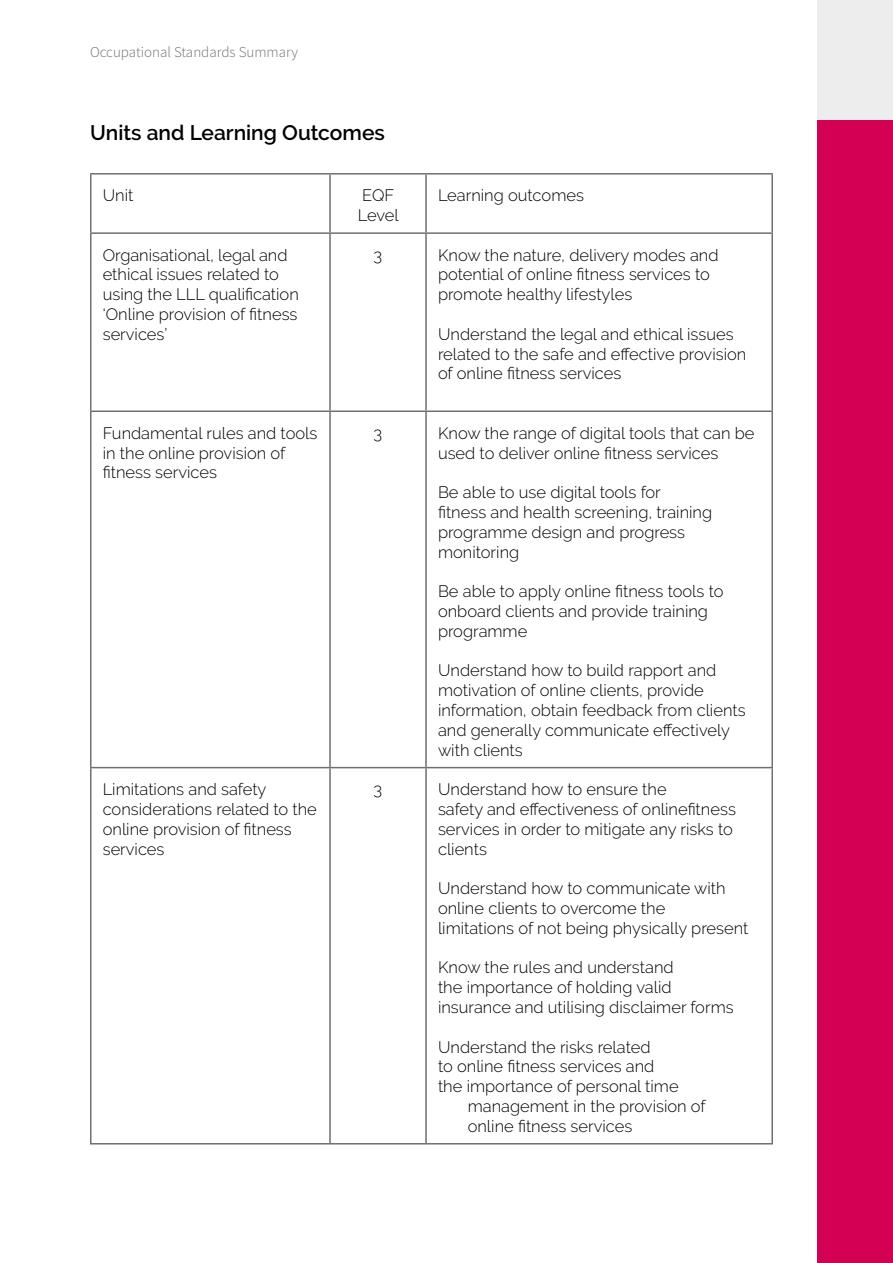
<style>
.page{position:relative;width:893px;height:1263px;background:#fff}
.page>*{position:absolute;margin:0;border:0;box-sizing:border-box;transform-origin:0 0}
.t1{font:600 21px "Raleway";color:#000}
.t2{font:300 16.5px/19.8px "Raleway";color:#000}
.t3{font:300 15px "Source Sans Pro";color:#706f6f}
</style>
<div class="page">
<div style="left:818px;top:120px;width:75px;height:1143px;background:#d40054"></div>
<div style="left:818px;top:0;width:75px;height:120px;background:#ededed"></div>
<hr style="left:90px;top:173px;width:240px;height:2px;background:#706f6f">
<hr style="left:90px;top:175px;width:2px;height:57px;background:#706f6f">
<hr style="left:330px;top:173px;width:96px;height:2px;background:#706f6f">
<hr style="left:329px;top:175px;width:2px;height:57px;background:#706f6f">
<hr style="left:426px;top:173px;width:347px;height:2px;background:#706f6f">
<hr style="left:425px;top:175px;width:2px;height:57px;background:#706f6f">
<hr style="left:771px;top:175px;width:2px;height:57px;background:#706f6f">
<hr style="left:90px;top:232px;width:240px;height:2px;background:#706f6f">
<hr style="left:90px;top:234px;width:2px;height:176px;background:#706f6f">
<hr style="left:330px;top:232px;width:96px;height:2px;background:#706f6f">
<hr style="left:329px;top:234px;width:2px;height:176px;background:#706f6f">
<hr style="left:426px;top:232px;width:347px;height:2px;background:#706f6f">
<hr style="left:425px;top:234px;width:2px;height:176px;background:#706f6f">
<hr style="left:771px;top:234px;width:2px;height:176px;background:#706f6f">
<hr style="left:90px;top:410px;width:240px;height:2px;background:#706f6f">
<hr style="left:90px;top:412px;width:2px;height:355px;background:#706f6f">
<hr style="left:330px;top:410px;width:96px;height:2px;background:#706f6f">
<hr style="left:329px;top:412px;width:2px;height:355px;background:#706f6f">
<hr style="left:426px;top:410px;width:347px;height:2px;background:#706f6f">
<hr style="left:425px;top:412px;width:2px;height:355px;background:#706f6f">
<hr style="left:771px;top:412px;width:2px;height:355px;background:#706f6f">
<hr style="left:90px;top:767px;width:240px;height:1px;background:#706f6f">
<hr style="left:90px;top:768px;width:2px;height:375px;background:#706f6f">
<hr style="left:330px;top:767px;width:96px;height:1px;background:#706f6f">
<hr style="left:329px;top:768px;width:2px;height:375px;background:#706f6f">
<hr style="left:426px;top:767px;width:347px;height:1px;background:#706f6f">
<hr style="left:425px;top:768px;width:2px;height:375px;background:#706f6f">
<hr style="left:771px;top:768px;width:2px;height:375px;background:#706f6f">
<hr style="left:90px;top:1143px;width:240px;height:1px;background:#706f6f">
<hr style="left:330px;top:1143px;width:96px;height:1px;background:#706f6f">
<hr style="left:426px;top:1143px;width:347px;height:1px;background:#706f6f">
<p class="t3" style="left:90px;top:43px;width:209px">Occupational Standards Summary</p>
<p class="t1" style="left:90px;top:120px;width:296px">Units and Learning Outcomes</p>
<p class="t2" style="left:103px;top:186px;width:32px">Unit</p>
<p class="t2" style="left:358px;top:186px;width:42px">EQF<br>Level</p>
<p class="t2" style="left:438px;top:186px;width:147px">Learning outcomes</p>
<p class="t2" style="left:103px;top:245px;width:198px">Organisational, legal and ethical issues related to using the LLL qualification ‘Online provision of fitness services’</p>
<p class="t2" style="left:374px;top:245px;width:10px">3</p>
<p class="t2" style="left:438px;top:245px;width:282px">Know the nature, delivery modes and potential of online fitness services to promote healthy lifestyles</p>
<p class="t2" style="left:438px;top:324px;width:310px">Understand the legal and ethical issues related to the safe and effective provision of online fitness services</p>
<p class="t2" style="left:103px;top:423px;width:216px">Fundamental rules and tools in the online provision of fitness services</p>
<p class="t2" style="left:374px;top:423px;width:10px">3</p>
<p class="t2" style="left:438px;top:423px;width:318px">Know the range of digital tools that can be used to deliver online fitness services</p>
<p class="t2" style="left:438px;top:482px;width:276px">Be able to use digital tools for fitness and health screening, training programme design and progress monitoring</p>
<p class="t2" style="left:438px;top:581px;width:287px">Be able to apply online fitness tools to onboard clients and provide training programme</p>
<p class="t2" style="left:438px;top:661px;width:309px">Understand how to build rapport and motivation of online clients, provide information, obtain feedback from clients and generally communicate effectively with clients</p>
<p class="t2" style="left:103px;top:779px;width:216px">Limitations and safety considerations related to the online provision of fitness services</p>
<p class="t2" style="left:374px;top:779px;width:10px">3</p>
<p class="t2" style="left:438px;top:779px;width:299px">Understand how to ensure the<br>safety and effectiveness of onlinefitness services in order to mitigate any risks to clients</p>
<p class="t2" style="left:438px;top:878px;width:312px">Understand how to communicate with online clients to overcome the<br>limitations of not being physically present</p>
<p class="t2" style="left:438px;top:957px;width:297px">Know the rules and understand<br>the importance of holding valid insurance and utilising disclaimer forms</p>
<p class="t2" style="left:438px;top:1037px;width:214px">Understand the risks related</p>
<p class="t2" style="left:438px;top:1056px;width:218px">to online fitness services and</p>
<p class="t2" style="left:438px;top:1076px;width:242px">the importance of personal time</p>
<p class="t2" style="left:468px;top:1096px;width:240px">management in the provision of</p>
<p class="t2" style="left:468px;top:1116px;width:166px">online fitness services</p>
</div>
